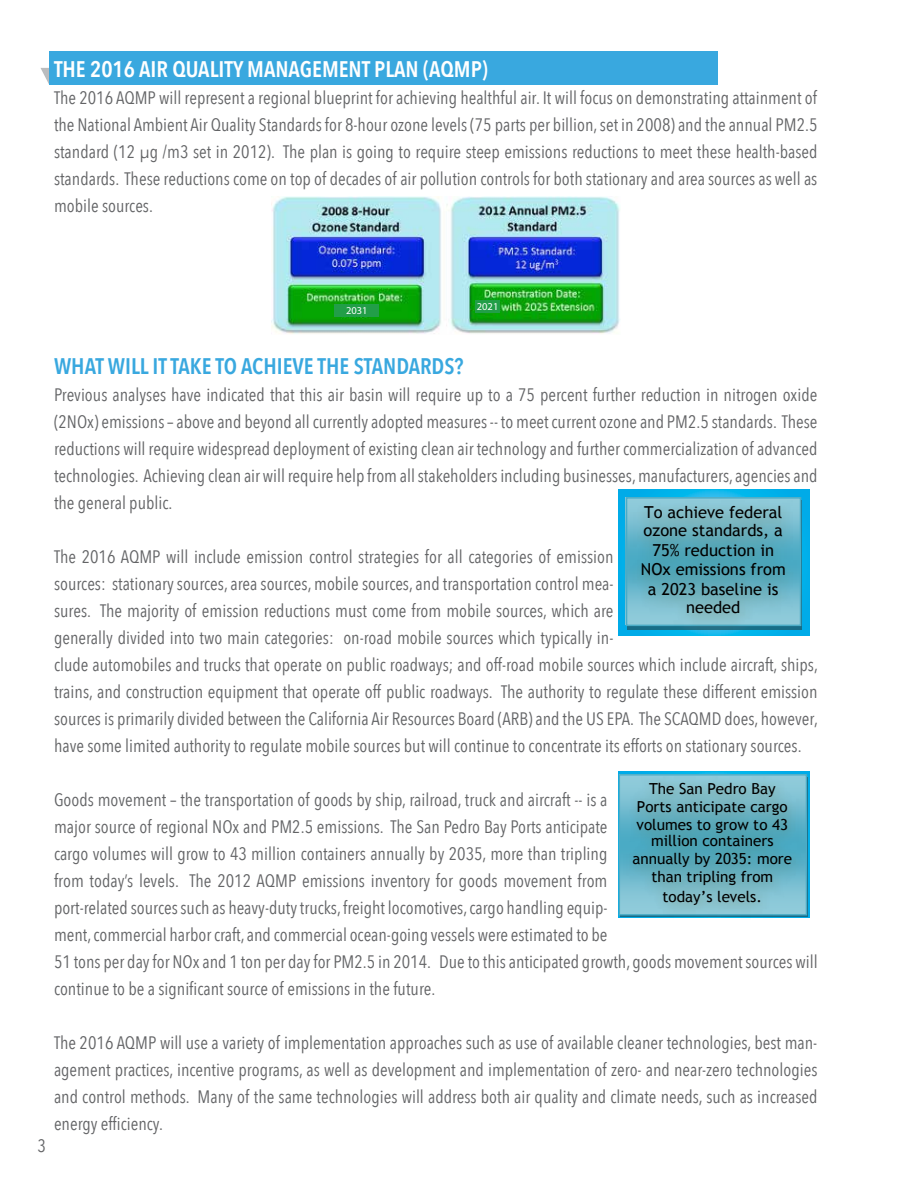
<style>
.page{position:relative;width:918px;height:1188px;background:#fff}
.page>*{position:absolute;margin:0;border:0;box-sizing:border-box;transform-origin:0 0}
.t1{font:600 22.5px "Avenir Next Condensed";color:#fff}
.t2{font:600 22.5px "Avenir Next Condensed";color:#39a8df}
.t3{font:18px/27px "Avenir Next Condensed";color:#636466;text-align:justify}
.t4{font:16.5px/19.5px "Trebuchet MS";color:#000}
.t5{font:15.3px/18px "Trebuchet MS";color:#000;text-align:center}
.t6{font:10.5px "Myriad Pro";color:#fff}
</style>
<div class="page">
<svg style="left:40px;top:68px;width:10px;height:17px"></svg>
<div style="left:50px;top:51px;width:668px;height:34px;background:#39a8df"></div>
<img style="left:272px;top:196px;width:348px;height:138px">
<svg style="left:618px;top:490px;width:191px;height:145px"></svg>
<img style="left:620px;top:493px;width:189px;height:143px">
<img style="left:618px;top:771px;width:192px;height:147px">
<div style="left:334px;top:304px;width:45px;height:13px;background:#229e48"></div>
<div style="left:476px;top:301px;width:24px;height:12px;background:#229e48"></div>
<p class="t1" style="left:54px;top:49px;width:435px">THE 2016 AIR QUALITY MANAGEMENT PLAN (AQMP)</p>
<p class="t3" style="left:54px;top:83px;width:765px">The 2016 AQMP will represent a regional blueprint for achieving healthful air. It will focus on demonstrating attainment of the National Ambient Air Quality Standards for 8-hour ozone levels (75 parts per billion, set in 2008) and the annual PM2.5 standard (12 µg /m3 set in 2012). The plan is going to require steep emissions reductions to meet these health-based standards. These reductions come on top of decades of air pollution controls for both stationary and area sources as well as mobile sources.</p>
<p class="t6" style="left:346px;top:304px;width:23px">2031</p>
<p class="t6" style="left:477px;top:300px;width:23px">2021</p>
<p class="t3" style="left:37px;top:1131px;width:10px">3</p>
<p class="t2" style="left:54px;top:346px;width:411px">WHAT WILL IT TAKE TO ACHIEVE THE STANDARDS?</p>
<p class="t3" style="left:54px;top:380px;width:765px">Previous analyses have indicated that this air basin will require up to a 75 percent further reduction in nitrogen oxide (2NOx) emissions – above and beyond all currently adopted measures -- to meet current ozone and PM2.5 standards. These reductions will require widespread deployment of existing clean air technology and further commercialization of advanced technologies. Achieving clean air will require help from all stakeholders including businesses, manufacturers, agencies and the general public.</p>
<p class="t3" style="left:54px;top:542px;width:766px;text-align:left">The 2016 AQMP will include emission control strategies for all categories of emission<br>sources: stationary sources, area sources, mobile sources, and transportation control mea-<br>sures. The majority of emission reductions must come from mobile sources, which are<br>generally divided into two main categories: on-road mobile sources which typically in-<br>clude automobiles and trucks that operate on public roadways; and off-road mobile sources which include aircraft, ships, trains, and construction equipment that operate off public roadways. The authority to regulate these different emission sources is primarily divided between the California Air Resources Board (ARB) and the US EPA. The SCAQMD does, however, have some limited authority to regulate mobile sources but will continue to concentrate its efforts on stationary sources.</p>
<p class="t3" style="left:54px;top:785px;width:765px;text-align:left">Goods movement – the transportation of goods by ship, railroad, truck and aircraft -- is a<br>major source of regional NOx and PM2.5 emissions. The San Pedro Bay Ports anticipate<br>cargo volumes will grow to 43 million containers annually by 2035, more than tripling<br>from today’s levels. The 2012 AQMP emissions inventory for goods movement from<br>port-related sources such as heavy-duty trucks, freight locomotives, cargo handling equip-<br>ment, commercial harbor craft, and commercial ocean-going vessels were estimated to be<br>51 tons per day for NOx and 1 ton per day for PM2.5 in 2014. Due to this anticipated growth, goods movement sources will continue to be a significant source of emissions in the future.</p>
<p class="t3" style="left:54px;top:1028px;width:765px">The 2016 AQMP will use a variety of implementation approaches such as use of available cleaner technologies, best man&shy;agement practices, incentive programs, as well as development and implementation of zero- and near-zero technologies and control methods. Many of the same technologies will address both air quality and climate needs, such as increased energy efficiency.</p>
<p class="t4" style="left:644px;top:503px;width:141px;line-height:18px">To achieve federal ozone standards, a</p>
<p class="t4" style="left:641px;top:540px;width:146px;text-align:center">75% reduction in<br>NOx emissions from a 2023 baseline is</p>
<p class="t4" style="left:686px;top:597px;width:56px">needed</p>
<p class="t5" style="left:637px;top:779px;width:153px">The San Pedro Bay<br>Ports anticipate cargo volumes to grow to 43</p>
<p class="t5" style="left:632px;top:832px;width:161px">million containers annually by 2035: more than tripling from</p>
<p class="t5" style="left:663px;top:887px;width:101px">today’s levels.</p>
</div>
